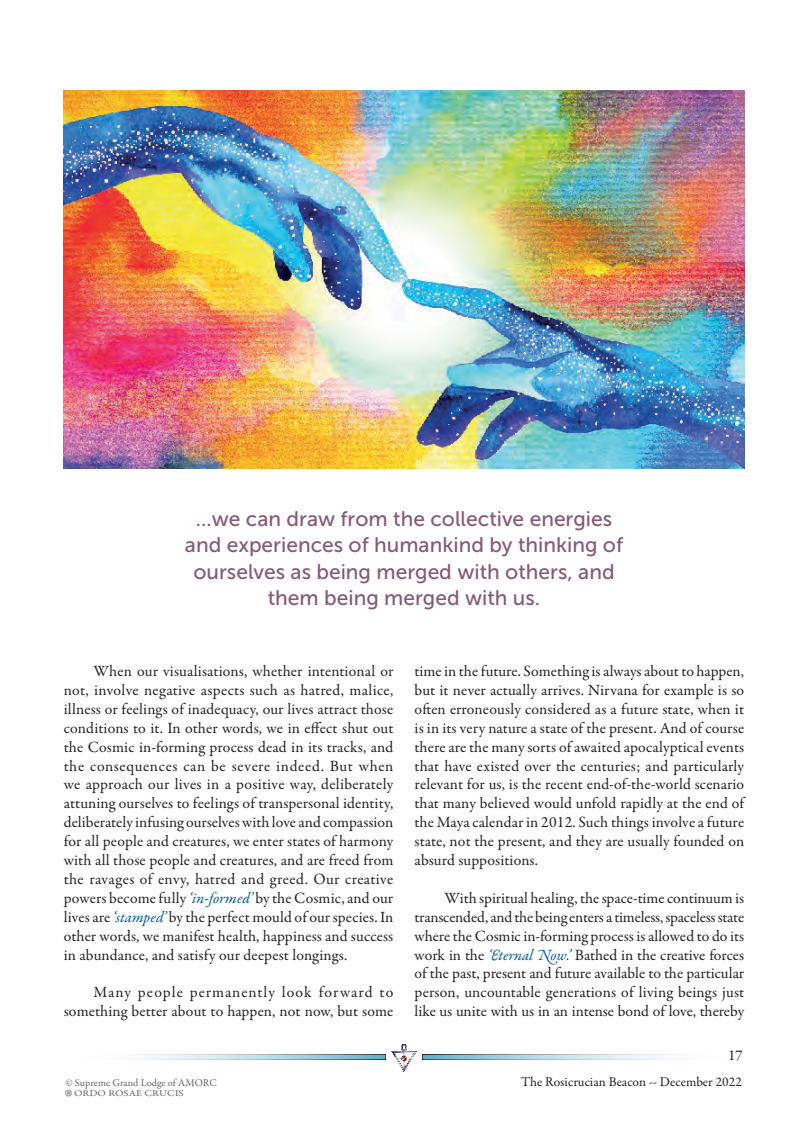
<style>
.page{position:relative;width:808px;height:1127px;background:#fff}
.page>*{position:absolute;margin:0;border:0;box-sizing:border-box;transform-origin:0 0}
.t1{font:30px "Garamond Premr Pro";color:#636466}
.t2{font:21px/26.2px "Museo Sans 500";color:#875974;text-align:center}
.t3{font:15.75px/18.9px "Garamond Premr Pro";letter-spacing:.01em;color:#231f20;text-align:justify}
.t4{font:15px "Garamond Premr Pro";color:#231f20}
.t5{font:13.5px "Garamond Premr Pro";color:#231f20}
.t6{font:10.5px "Garamond Premr Pro";color:#636466}
.t7{font:9px "Garamond Premr Pro";color:#636466;scale:1.2 1}
.s1{font-style:italic;color:#005a99}
</style>
<div class="page">
<img style="left:392px;top:1044px;width:24px;height:28px">
<svg style="left:134px;top:1054px;width:252px;height:6px;background:#b4cbd5"></svg>
<svg style="left:422px;top:1054px;width:253px;height:6px;background:#b3cad4"></svg>
<img style="left:64px;top:90px;width:680px;height:378px">
<h2 class="t2" style="left:185px;top:506px;width:440px">...we can draw from the collective energies and experiences of humankind by thinking of ourselves as being merged with others, and them being merged with us.</h2>
<p class="t3" style="left:64px;top:662px;width:331px;text-indent:30px">When our visualisations, whether intentional or not, involve negative aspects such as hatred, malice, illness or feelings of inadequacy, our lives attract those conditions to it. In other words, we in effect shut out the Cosmic in-forming process dead in its tracks, and the consequences can be severe indeed. But when we approach our lives in a positive way, deliberately attuning ourselves to feelings of transpersonal identity, deliberately infusing ourselves with love and compassion for all people and creatures, we enter states of harmony with all those people and creatures, and are freed from the ravages of envy, hatred and greed. Our creative powers become fully <span class="s1">‘in-formed’</span> by the Cosmic, and our lives are <span class="s1">‘stamped’</span> by the perfect mould of our species. In other words, we manifest health, happiness and success in abundance, and satisfy our deepest longings.</p>
<p class="t3" style="left:64px;top:983px;width:331px;text-align:right">Many people permanently look forward to something better about to happen, not now, but some</p>
<p class="t3" style="left:415px;top:662px;width:331px">time in the future. Something is always about to happen, but it never actually arrives. Nirvana for example is so often erroneously considered as a future state, when it is in its very nature a state of the present. And of course there are the many sorts of awaited apocalyptical events that have existed over the centuries; and particularly relevant for us, is the recent end-of-the-world scenario that many believed would unfold rapidly at the end of the Maya calendar in 2012. Such things involve a future state, not the present, and they are usually founded on absurd suppositions.</p>
<p class="t3" style="left:415px;top:889px;width:331px;text-indent:30px">With spiritual healing, the space-time continuum is transcended, and the being enters a timeless, spaceless state where the Cosmic in-forming process is allowed to do its work in the <span class="s1">‘Eternal Now.’</span> Bathed in the creative forces of the past, present and future available to the particular person, uncountable generations of living beings just like us unite with us in an intense bond of love, thereby</p>
<p class="t4" style="left:728px;top:1046px;width:16px">17</p>
<p class="t6" style="left:65px;top:1077px;width:153px">© Supreme Grand Lodge of AMORC</p>
<p class="t5" style="left:521px;top:1074px;width:222px">The Rosicrucian Beacon -- December 2022</p>
<h1 class="t1" style="left:65px;top:1081px;width:8px">®</h1>
<p class="t7" style="left:74px;top:1087px;width:93px">ORDO ROSAE CRUCIS</p>
</div>
